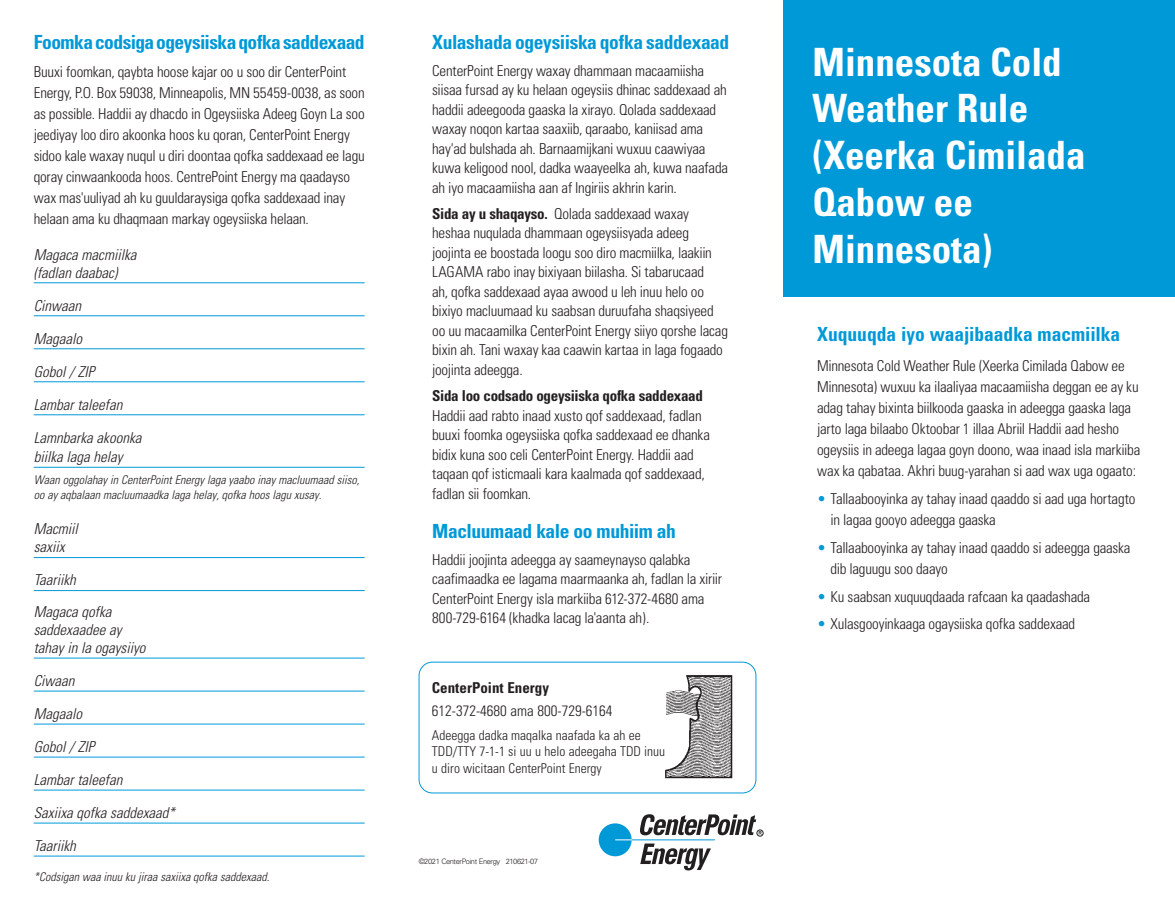
<style>
.page{position:relative;width:1175px;height:918px;background:#fff}
.page>*{position:absolute;margin:0;border:0;box-sizing:border-box;transform-origin:0 0}
.t1{font:700 condensed 39px/46.8px "Univers";color:#fff}
.t2{font:700 condensed 19.5px "Univers";letter-spacing:-.02em;color:#0099d8}
.t3{font:700 condensed 19.5px "Univers";color:#0099d8}
.t4{font:300 condensed 15px/19.5px "Univers";letter-spacing:-.015em;color:#231f20}
.t5{font:italic 300 condensed 15px/18px "Univers LT Std";color:#231f20}
.t6{font:700 condensed 15px "Univers";letter-spacing:-.02em;color:#231f20}
.t7{font:700 condensed 15px "Univers";color:#231f20}
.t8{font:300 condensed 13.5px/16.5px "Univers";color:#231f20}
.t9{font:italic 300 condensed 12px/15px "Univers LT Std";color:#231f20}
.t10{font:300 7.5px "Univers";letter-spacing:-.05em;color:#231f20}
.s1{font-weight:700}
.s2{color:#0099d8}
</style>
<div class="page">
<div style="left:783px;top:0;width:391px;height:297px;background:#0099d8"></div>
<div style="left:598px;top:823px;width:33px;height:33px;background:#0099d8;border-radius:16px"></div>
<div style="left:756px;top:830px;width:7px;height:7px;border:1px solid #231f20;border-radius:50%"></div>
<svg style="left:631px;top:814px;width:131px;height:56px"></svg>
<hr style="left:34px;top:282px;width:330px;height:1px;background:#0099d8">
<hr style="left:34px;top:315px;width:330px;height:1px;background:#0099d8">
<hr style="left:34px;top:348px;width:330px;height:1px;background:#0099d8">
<hr style="left:34px;top:381px;width:330px;height:1px;background:#0099d8">
<hr style="left:34px;top:414px;width:330px;height:1px;background:#0099d8">
<hr style="left:34px;top:467px;width:330px;height:1px;background:#0099d8">
<hr style="left:34px;top:557px;width:330px;height:1px;background:#0099d8">
<hr style="left:34px;top:590px;width:330px;height:1px;background:#0099d8">
<hr style="left:34px;top:658px;width:330px;height:1px;background:#0099d8">
<hr style="left:34px;top:691px;width:330px;height:1px;background:#0099d8">
<hr style="left:34px;top:724px;width:330px;height:1px;background:#0099d8">
<hr style="left:34px;top:757px;width:330px;height:1px;background:#0099d8">
<hr style="left:34px;top:790px;width:330px;height:1px;background:#0099d8">
<hr style="left:34px;top:823px;width:330px;height:1px;background:#0099d8">
<hr style="left:34px;top:856px;width:330px;height:1px;background:#0099d8">
<img style="left:665px;top:675px;width:68px;height:104px">
<div style="left:418px;top:662px;width:338px;height:131px;border:1px solid #0099d8;border-radius:14px"></div>
<h2 class="t2" style="left:34px;top:30px;width:332px">Foomka codsiga ogeysiiska qofka saddexaad</h2>
<p class="t4" style="left:34px;top:61px;width:332px;line-height:21px">Buuxi foomkan, qaybta hoose kajar oo u soo dir CenterPoint Energy, P.O. Box 59038, Minneapolis, MN 55459-0038, as soon as possible. Haddii ay dhacdo in Ogeysiiska Adeeg Goyn La soo jeediyay loo diro akoonka hoos ku qoran, CenterPoint Energy sidoo kale waxay nuqul u diri doontaa qofka saddexaad ee lagu qoray cinwaankooda hoos. CentrePoint Energy ma qaadayso wax mas'uuliyad ah ku guuldaraysiga qofka saddexaad inay helaan ama ku dhaqmaan markay ogeysiiska helaan.</p>
<p class="t5" style="left:34px;top:245px;width:104px">Magaca macmiilka (fadlan daabac)</p>
<p class="t5" style="left:34px;top:296px;width:49px">Cinwaan</p>
<p class="t5" style="left:34px;top:329px;width:50px">Magaalo</p>
<p class="t5" style="left:34px;top:362px;width:62px">Gobol / ZIP</p>
<p class="t5" style="left:34px;top:395px;width:90px">Lambar taleefan</p>
<p class="t5" style="left:34px;top:428px;width:109px;line-height:19.5px">Lamnbarka akoonka biilka laga helay</p>
<p class="t9" style="left:34px;top:472px;width:327px">Waan oggolahay in CenterPoint Energy laga yaabo inay macluumaad siiso, oo ay aqbalaan macluumaadka laga helay, qofka hoos lagu xusay.</p>
<p class="t5" style="left:34px;top:520px;width:46px">Macmiil saxiix</p>
<p class="t5" style="left:34px;top:564px;width:79px;line-height:31.5px">Taariikh<br>Magaca qofka</p>
<p class="t5" style="left:34px;top:621px;width:113px">saddexaadee ay tahay in la ogaysiiyo</p>
<p class="t5" style="left:34px;top:672px;width:42px">Ciwaan</p>
<p class="t5" style="left:34px;top:697px;width:62px;line-height:33px">Magaalo<br>Gobol / ZIP</p>
<p class="t5" style="left:34px;top:771px;width:90px">Lambar taleefan</p>
<p class="t5" style="left:34px;top:804px;width:143px">Saxiixa qofka saddexaad*</p>
<p class="t5" style="left:34px;top:837px;width:44px">Taariikh</p>
<p class="t9" style="left:34px;top:870px;width:237px">*Codsigan waa inuu ku jiraa saxiixa qofka saddexaad.</p>
<h2 class="t2" style="left:432px;top:30px;width:299px">Xulashada ogeysiiska qofka saddexaad</h2>
<p class="t4" style="left:432px;top:60px;width:297px">CenterPoint Energy waxay dhammaan macaamiisha siisaa fursad ay ku helaan ogeysiis dhinac saddexaad ah haddii adeegooda gaaska la xirayo. Qolada saddexaad waxay noqon kartaa saaxiib, qaraabo, kaniisad ama hay'ad bulshada ah. Barnaamijkani wuxuu caawiyaa kuwa keligood nool, dadka waayeelka ah, kuwa naafada ah iyo macaamiisha aan af Ingiriis akhrin karin.</p>
<p class="t4" style="left:432px;top:204px;width:297px"><span class="s1">Sida ay u shaqayso.</span> Qolada saddexaad waxay heshaa nuqulada dhammaan ogeysiisyada adeeg joojinta ee boostada loogu soo diro macmiilka, laakiin LAGAMA rabo inay bixiyaan biilasha. Si tabarucaad<br>ah, qofka saddexaad ayaa awood u leh inuu helo oo bixiyo macluumaad ku saabsan duruufaha shaqsiyeed oo uu macaamilka CenterPoint Energy siiyo qorshe lacag bixin ah. Tani waxay kaa caawin kartaa in laga fogaado joojinta adeegga.</p>
<p class="t6" style="left:432px;top:386px;width:272px">Sida loo codsado ogeysiiska qofka saddexaad</p>
<p class="t4" style="left:432px;top:405px;width:279px">Haddii aad rabto inaad xusto qof saddexaad, fadlan buuxi foomka ogeysiiska qofka saddexaad ee dhanka bidix kuna soo celi CenterPoint Energy. Haddii aad taqaan qof isticmaali kara kaalmada qof saddexaad, fadlan sii foomkan.</p>
<h2 class="t2" style="left:432px;top:519px;width:245px">Macluumaad kale oo muhiim ah</h2>
<p class="t4" style="left:432px;top:549px;width:291px">Haddii joojinta adeegga ay saameynayso qalabka caafimaadka ee lagama maarmaanka ah, fadlan la xiriir CenterPoint Energy isla markiiba 612-372-4680 ama 800-729-6164 (khadka lacag la'aanta ah).</p>
<p class="t7" style="left:432px;top:679px;width:118px">CenterPoint Energy</p>
<p class="t4" style="left:432px;top:701px;width:182px">612-372-4680 ama 800-729-6164</p>
<p class="t8" style="left:432px;top:727px;width:235px">Adeegga dadka maqalka naafada ka ah ee<br>TDD/TTY 7-1-1 si uu u helo adeegaha TDD inuu u diro wicitaan CenterPoint Energy</p>
<p class="t10" style="left:418px;top:857px;width:121px">©2021 CenterPoint Energy 210621-07</p>
<h1 class="t1" style="left:812px;top:38px;width:275px">Minnesota Cold<br>Weather Rule (Xeerka Cimilada<br>Qabow ee<br>Minnesota)</h1>
<h2 class="t3" style="left:817px;top:322px;width:305px">Xuquuqda iyo waajibaadka macmiilka</h2>
<p class="t4" style="left:817px;top:356px;width:325px;line-height:21px">Minnesota Cold Weather Rule (Xeerka Cimilada Qabow ee Minnesota) wuxuu ka ilaaliyaa macaamiisha deggan ee ay ku adag tahay bixinta biilkooda gaaska in adeegga gaaska laga jarto laga bilaabo Oktoobar 1 illaa Abriil Haddii aad hesho ogeysiis in adeega lagaa goyn doono, waa inaad isla markiiba wax ka qabataa. Akhri buug-yarahan si aad wax uga ogaato:</p>
<p class="t4" style="left:830px;top:488px;width:306px;line-height:21px;text-indent:-14px"><span class="s2">•</span> Tallaabooyinka ay tahay inaad qaaddo si aad uga hortagto in lagaa gooyo adeegga gaaska</p>
<p class="t4" style="left:830px;top:537px;width:301px;line-height:21px;text-indent:-14px"><span class="s2">•</span> Tallaabooyinka ay tahay inaad qaaddo si adeegga gaaska dib laguugu soo daayo</p>
<p class="t4" style="left:817px;top:587px;width:275px"><span class="s2">•</span> Ku saabsan xuquuqdaada rafcaan ka qaadashada</p>
<p class="t4" style="left:817px;top:614px;width:260px"><span class="s2">•</span> Xulasgooyinkaaga ogaysiiska qofka saddexaad</p>
</div>
